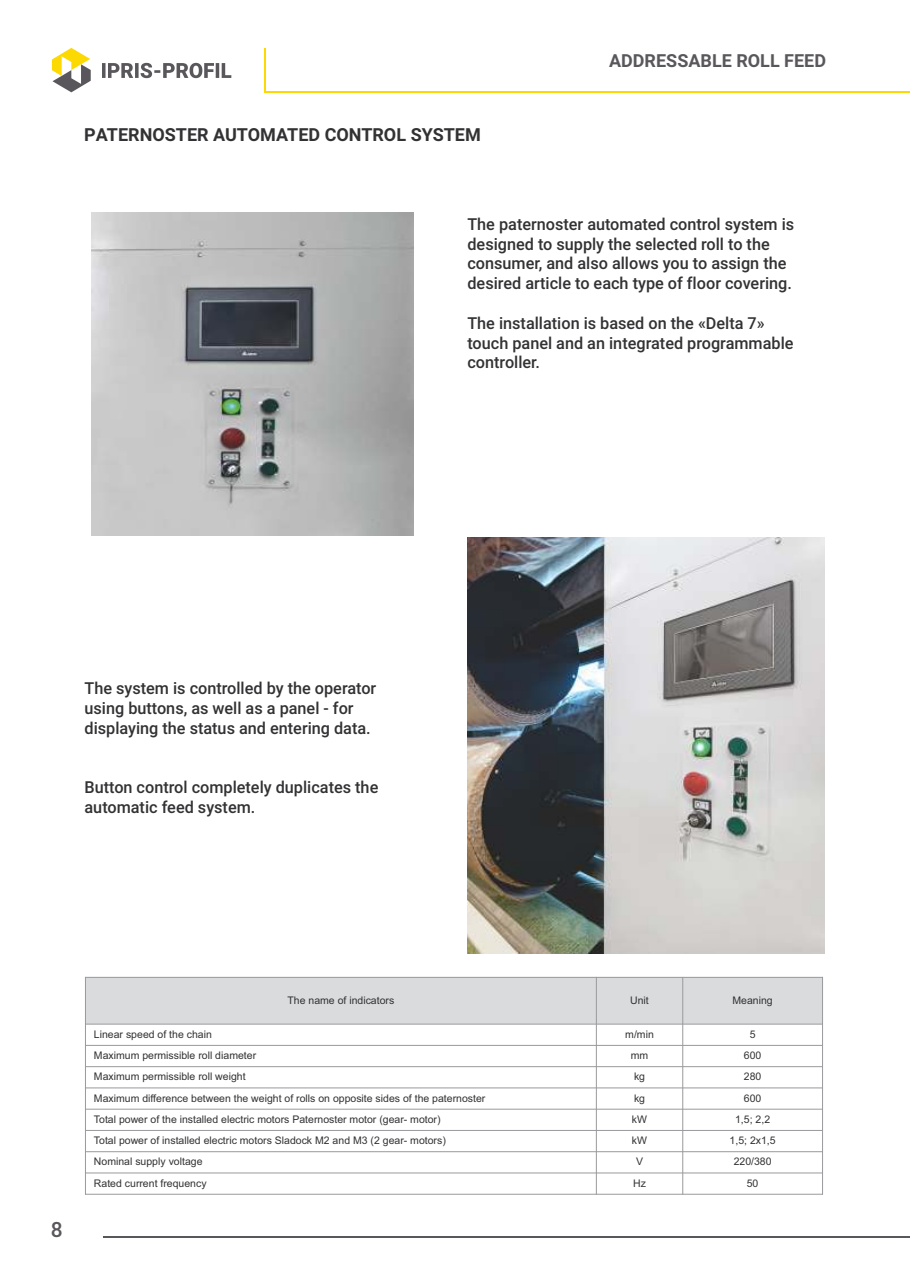
<style>
.page{position:relative;width:910px;height:1280px;background:#fff}
.page>*{position:absolute;margin:0;border:0;box-sizing:border-box;transform-origin:0 0}
.t1{font:500 21px "Roboto";color:#59575b}
.t2{font:700 18px "Roboto";color:#323234}
.t3{font:700 18px "Roboto";color:#59575b}
.t4{font:500 16.5px/19.8px "Roboto";color:#323234}
.t5{font:10.5px "Arial";color:#323234}
</style>
<div class="page">
<div style="left:85px;top:977px;width:511px;height:47px;background:#d9dbdc"></div>
<div style="left:596px;top:977px;width:87px;height:47px;background:#d9dbdc"></div>
<div style="left:683px;top:977px;width:139px;height:47px;background:#d9dbdc"></div>
<hr style="left:85px;top:977px;width:1px;height:218px;background:#9a9a9e">
<hr style="left:596px;top:977px;width:1px;height:218px;background:#9a9a9e">
<hr style="left:682px;top:977px;width:1px;height:218px;background:#9a9a9e">
<hr style="left:822px;top:977px;width:1px;height:218px;background:#9a9a9e">
<hr style="left:85px;top:1194px;width:738px;height:1px;background:#9a9a9e">
<hr style="left:85px;top:1172px;width:738px;height:1px;background:#9a9a9e">
<hr style="left:85px;top:1151px;width:738px;height:1px;background:#9a9a9e">
<hr style="left:85px;top:1130px;width:738px;height:1px;background:#9a9a9e">
<hr style="left:85px;top:1109px;width:738px;height:1px;background:#9a9a9e">
<hr style="left:85px;top:1087px;width:738px;height:1px;background:#9a9a9e">
<hr style="left:85px;top:1066px;width:738px;height:1px;background:#9a9a9e">
<hr style="left:85px;top:1045px;width:738px;height:1px;background:#9a9a9e">
<hr style="left:85px;top:1024px;width:738px;height:1px;background:#9a9a9e">
<hr style="left:85px;top:977px;width:738px;height:1px;background:#9a9a9e">
<svg style="left:52px;top:48px;width:39px;height:44px"></svg>
<svg style="left:102px;top:63px;width:129px;height:15px"></svg>
<hr style="left:264px;top:91px;width:646px;height:1px;background:#fdd904">
<hr style="left:264px;top:48px;width:2px;height:44px;background:#fdd904">
<hr style="left:104px;top:1236px;width:806px;height:1px;background:#59575b">
<img style="left:467px;top:537px;width:358px;height:417px">
<img style="left:91px;top:213px;width:323px;height:323px">
<h2 class="t2" style="left:84px;top:127px;width:398px">PATERNOSTER AUTOMATED CONTROL SYSTEM</h2>
<h2 class="t3" style="left:609px;top:53px;width:218px">ADDRESSABLE ROLL FEED</h2>
<h3 class="t4" style="left:467px;top:216px;width:328px">The paternoster automated control system is designed to supply the selected roll to the consumer, and also allows you to assign the desired article to each type of floor covering.</h3>
<h3 class="t4" style="left:467px;top:315px;width:328px">The installation is based on the «Delta 7» touch panel and an integrated programmable controller.</h3>
<h3 class="t4" style="left:85px;top:680px;width:293px">The system is controlled by the operator using buttons, as well as a panel - for displaying the status and entering data.</h3>
<h3 class="t4" style="left:85px;top:779px;width:295px">Button control completely duplicates the automatic feed system.</h3>
<h1 class="t1" style="left:51px;top:1221px;width:13px">8</h1>
<p class="t5" style="left:287px;top:997px;width:108px">The name of indicators</p>
<p class="t5" style="left:630px;top:997px;width:20px">Unit</p>
<p class="t5" style="left:732px;top:997px;width:42px">Meaning</p>
<p class="t5" style="left:94px;top:1030px;width:119px">Linear speed of the chain</p>
<p class="t5" style="left:625px;top:1030px;width:30px">m/min</p>
<p class="t5" style="left:750px;top:1030px;width:7px">5</p>
<p class="t5" style="left:94px;top:1051px;width:164px">Maximum permissible roll diameter</p>
<p class="t5" style="left:631px;top:1051px;width:19px">mm</p>
<p class="t5" style="left:744px;top:1051px;width:19px">600</p>
<p class="t5" style="left:94px;top:1073px;width:153px">Maximum permissible roll weight</p>
<p class="t5" style="left:634px;top:1073px;width:13px">kg</p>
<p class="t5" style="left:744px;top:1073px;width:19px">280</p>
<p class="t5" style="left:94px;top:1094px;width:393px">Maximum difference between the weight of rolls on opposite sides of the paternoster</p>
<p class="t5" style="left:634px;top:1094px;width:13px">kg</p>
<p class="t5" style="left:744px;top:1094px;width:19px">600</p>
<p class="t5" style="left:94px;top:1115px;width:348px">Total power of the installed electric motors Paternoster motor (gear- motor)</p>
<p class="t5" style="left:632px;top:1115px;width:17px">kW</p>
<p class="t5" style="left:735px;top:1115px;width:37px">1,5; 2,2</p>
<p class="t5" style="left:94px;top:1136px;width:353px">Total power of installed electric motors Sladock M2 and M3 (2 gear- motors)</p>
<p class="t5" style="left:632px;top:1136px;width:17px">kW</p>
<p class="t5" style="left:730px;top:1136px;width:48px">1,5; 2х1,5</p>
<p class="t5" style="left:94px;top:1158px;width:110px">Nominal supply voltage</p>
<p class="t5" style="left:636px;top:1158px;width:9px">V</p>
<p class="t5" style="left:734px;top:1158px;width:39px">220/380</p>
<p class="t5" style="left:94px;top:1179px;width:114px">Rated current frequency</p>
<p class="t5" style="left:633px;top:1179px;width:14px">Hz</p>
<p class="t5" style="left:747px;top:1179px;width:13px">50</p>
</div>
